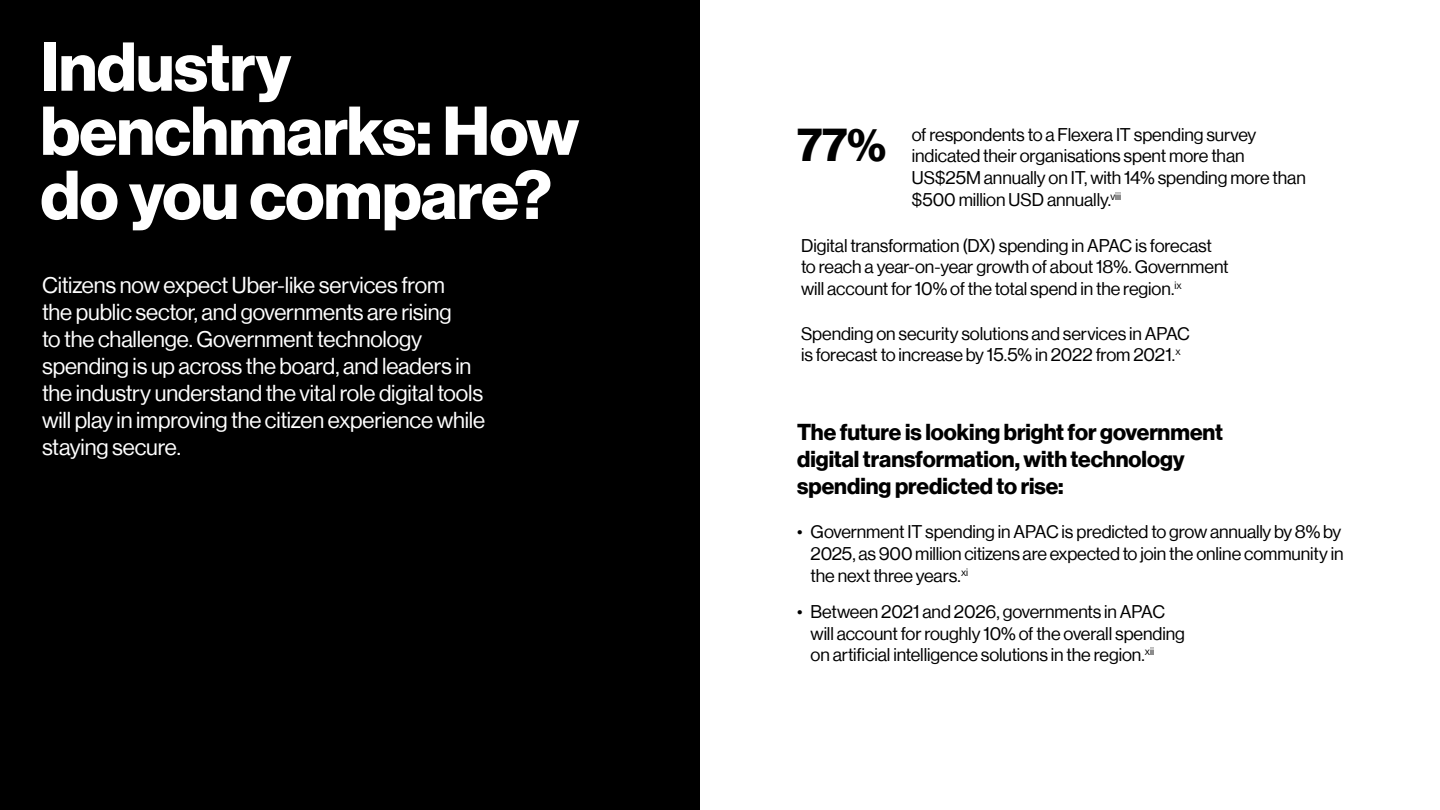
<style>
.page{position:relative;width:1440px;height:810px;background:#fff}
.page>*{position:absolute;margin:0;border:0;box-sizing:border-box;transform-origin:0 0}
.t1{font:700 67.5px/64.1px "Verizon NH Ge DS";letter-spacing:-.01em;color:#fff}
.t2{font:700 45px "Verizon NH Ge DS";color:#000}
.t3{font:22.5px/27px "Verizon NH Ge DS";letter-spacing:-.005em;color:#fff}
.t4{font:700 22.5px/27px "Verizon NH Ge DS";color:#000}
.t5{font:18px/21.6px "Verizon NH Ge DS";letter-spacing:-.005em;color:#000}
</style>
<div class="page">
<div style="left:0;top:0;width:700px;height:810px;background:#000"></div>
<h1 class="t1" style="left:40px;top:34px;width:540px">Industry benchmarks: How do you compare?</h1>
<p class="t3" style="left:42px;top:271px;width:445px">Citizens now expect Uber-like services from<br>the public sector, and governments are rising<br>to the challenge. Government technology spending is up across the board, and leaders in the industry understand the vital role digital tools will play in improving the citizen experience while staying secure.</p>
<h2 class="t2" style="left:797px;top:119px;width:90px">77%</h2>
<p class="t5" style="left:912px;top:123px;width:396px">of respondents to a Flexera IT spending survey indicated their organisations spent more than US$25M annually on IT, with 14% spending more than $500 million USD annually.<sup>viii</sup></p>
<p class="t5" style="left:801px;top:234px;width:429px">Digital transformation (DX) spending in APAC is forecast to reach a year-on-year growth of about 18%. Government will account for 10% of the total spend in the region.<sup>ix</sup></p>
<p class="t5" style="left:801px;top:322px;width:391px">Spending on security solutions and services in APAC is forecast to increase by 15.5% in 2022 from 2021.<sup>x</sup></p>
<p class="t4" style="left:797px;top:418px;width:427px">The future is looking bright for government digital transformation, with technology spending predicted to rise:</p>
<p class="t5" style="left:811px;top:521px;width:535px;text-indent:-14px">• Government IT spending in APAC is predicted to grow annually by 8% by<br>2025, as 900 million citizens are expected to join the online community in the next three years.<sup>xi</sup></p>
<p class="t5" style="left:811px;top:601px;width:376px;text-indent:-14px">• Between 2021 and 2026, governments in APAC will account for roughly 10% of the overall spending on artificial intelligence solutions in the region.<sup>xii</sup></p>
</div>
